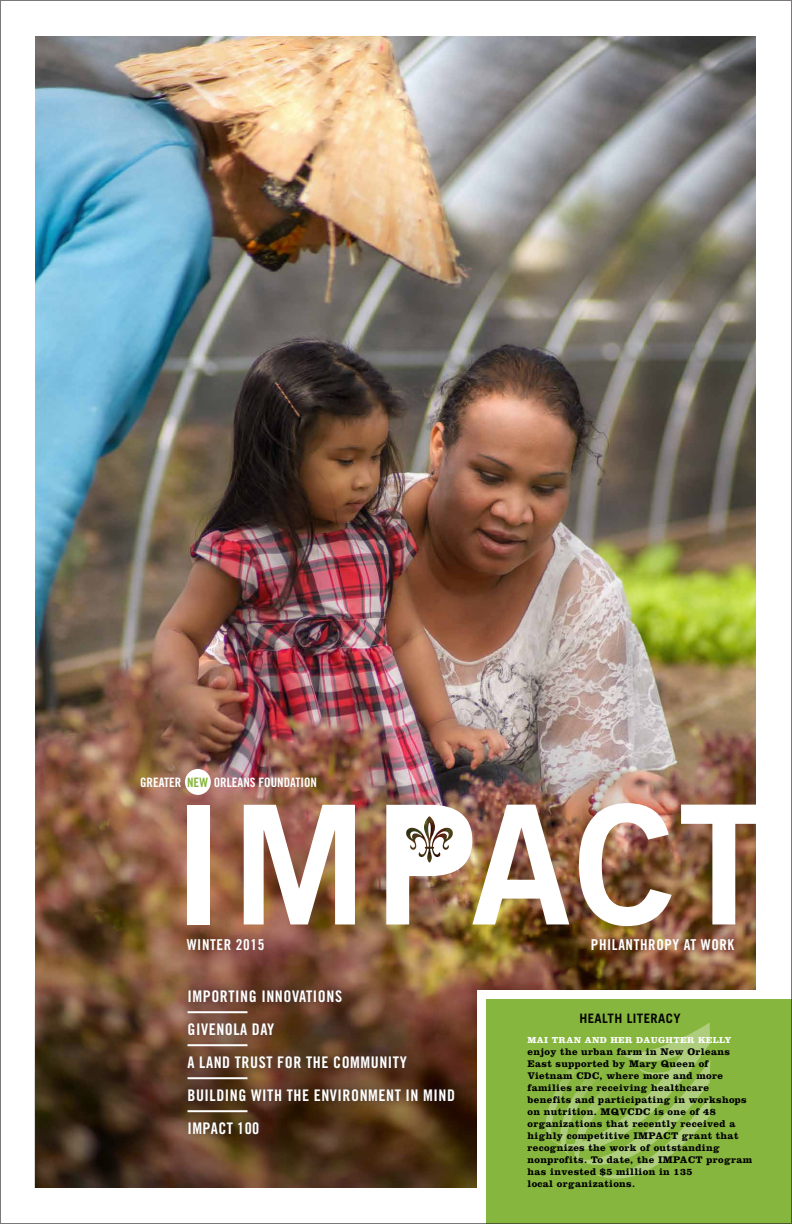
<style>
.page{position:relative;width:792px;height:1224px;background:#fff}
.page>*{position:absolute;margin:0;border:0;box-sizing:border-box;transform-origin:0 0}
.paragraph_indent{font:16px "Trade Gothic Bold Cond Twenty";letter-spacing:.035em;color:#fff}
.paragraph_indent-2{font:15px "Trade Gothic Bold Cond Twenty";letter-spacing:.04em;color:#fff}
.paragraph_indent-3{font:13px "Trade Gothic Bold Cond Twenty";color:#fff}
.paragraph_indent-4{font:700 13px "Trade Gothic";letter-spacing:.03em;color:#040503}
.paragraph_indent-5{font:700 10px/12px "Clarendon";letter-spacing:.03em;color:#000}
.paragraph_indent-6{font:700 9px "Clarendon";letter-spacing:.04em;color:#fff}
.s1{color:#87b63f}
</style>
<div class="page">
<img style="left:35px;top:36px;width:721px;height:909px">
<img style="left:35px;top:945px;width:721px;height:243px">
<svg style="left:244px;top:805px;width:111px;height:119px"></svg>
<div style="left:187px;top:805px;width:23px;height:119px;background:#fff"></div>
<div style="left:185px;top:769px;width:26px;height:26px;background:#fff;border-radius:50%"></div>
<img style="left:579px;top:803px;width:93px;height:123px">
<img style="left:386px;top:805px;width:183px;height:119px">
<svg style="left:681px;top:805px;width:75px;height:119px"></svg>
<div style="left:178px;top:980px;width:286px;height:163px;background:#231f20;opacity:.75"></div>
<hr style="left:188px;top:1011px;width:59px;height:2px;background:#fff">
<hr style="left:188px;top:1044px;width:59px;height:2px;background:#fff">
<hr style="left:188px;top:1077px;width:59px;height:2px;background:#fff">
<hr style="left:188px;top:1110px;width:59px;height:2px;background:#fff">
<svg style="left:477px;top:990px;width:313px;height:232px;background:#93bd53"></svg>
<svg style="left:544px;top:1022px;width:167px;height:162px;background:#92bd51"></svg>
<p class="paragraph_indent-3" style="left:140px;top:774px;width:178px">GREATER <span class="s1">NEW</span> ORLEANS FOUNDATION</p>
<p class="paragraph_indent-2" style="left:187px;top:936px;width:79px">WINTER 2015</p>
<p class="paragraph_indent-2" style="left:591px;top:936px;width:145px">PHILANTHROPY AT WORK</p>
<p class="paragraph_indent" style="left:188px;top:987px;width:156px">IMPORTING INNOVATIONS</p>
<p class="paragraph_indent" style="left:188px;top:1020px;width:88px">GIVENOLA DAY</p>
<p class="paragraph_indent" style="left:188px;top:1053px;width:221px">A LAND TRUST FOR THE COMMUNITY</p>
<p class="paragraph_indent" style="left:188px;top:1086px;width:269px">BUILDING WITH THE ENVIRONMENT IN MIND</p>
<p class="paragraph_indent" style="left:188px;top:1118px;width:73px">IMPACT 100</p>
<p class="paragraph_indent-4" style="left:579px;top:1011px;width:103px">HEALTH LITERACY</p>
<p class="paragraph_indent-6" style="left:527px;top:1034px;width:206px">MAI TRAN AND HER DAUGHTER KELLY</p>
<p class="paragraph_indent-5" style="left:527px;top:1045px;width:226px">enjoy the urban farm in New Orleans East supported by Mary Queen of Vietnam CDC, where more and more families are receiving healthcare benefits and participating in workshops on nutrition. MQVCDC is one of 48 organizations that recently received a highly competitive IMPACT grant that recognizes the work of outstanding nonprofits. To date, the IMPACT program has invested $5 million in 135<br>local organizations.</p>
</div>
